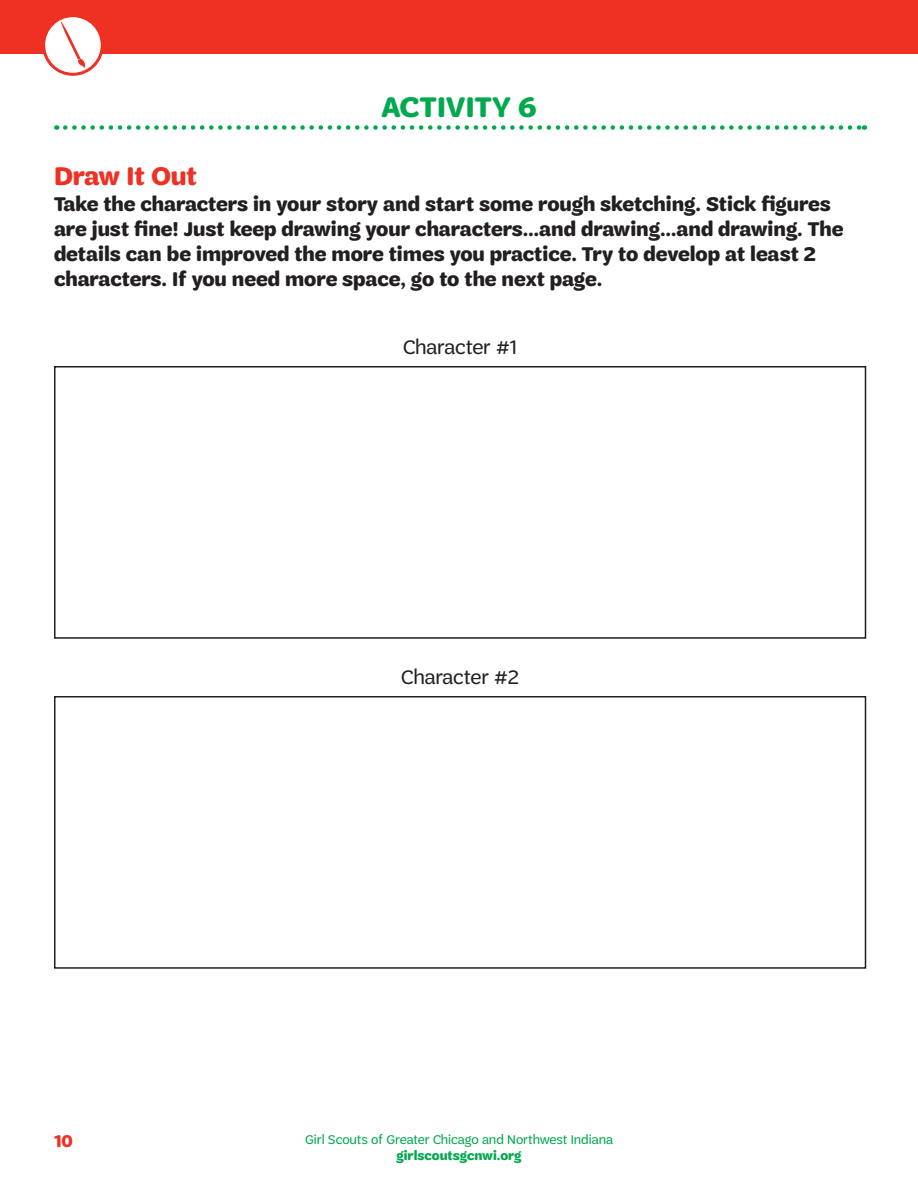
<style>
.page{position:relative;width:918px;height:1188px;background:#fff}
.page>*{position:absolute;margin:0;border:0;box-sizing:border-box;transform-origin:0 0}
.t1{font:700 30px "Trefoil Sans";letter-spacing:.01em;color:#00a94e}
.t2{font:700 27px "Trefoil Sans";color:#ef3124}
.Body{font:700 21px/25.2px "Trefoil Sans";color:#231f20}
.Body-2{font:21px "Trefoil Sans";color:#231f20}
.t3{font:700 18px "Trefoil Sans";color:#ef3124}
.t4{font:13.5px "Trefoil Sans";color:#00a94e}
.t5{font:700 13.5px "Trefoil Sans";color:#00a94e}
</style>
<div class="page">
<div style="left:0;top:0;width:918px;height:54px;background:#ef3124"></div>
<div style="left:44px;top:16px;width:58px;height:58px;background:#fff;border-radius:50%"></div>
<div style="left:42px;top:14px;width:62px;height:62px;border:3px solid #ef3124;border-radius:50%"></div>
<svg style="left:61px;top:22px;width:24px;height:46px"></svg>
<svg style="left:65px;top:125px;width:800px;height:5px"></svg>
<div style="left:54px;top:366px;width:812px;height:273px;border:2px solid #231f20"></div>
<div style="left:54px;top:696px;width:812px;height:273px;border:2px solid #231f20"></div>
<p class="t1" style="left:381px;top:90px;width:157px">ACTIVITY 6</p>
<p class="t2" style="left:54px;top:161px;width:145px">Draw It Out</p>
<p class="Body" style="left:54px;top:191px;width:791px">Take the characters in your story and start some rough sketching. Stick figures are just fine! Just keep drawing your characters…and drawing…and drawing. The details can be improved the more times you practice. Try to develop at least 2 characters. If you need more space, go to the next page.</p>
<p class="Body-2" style="left:403px;top:335px;width:116px">Character #1</p>
<p class="t3" style="left:54px;top:1131px;width:20px">10</p>
<p class="Body-2" style="left:401px;top:665px;width:119px">Character #2</p>
<p class="t4" style="left:305px;top:1132px;width:309px">Girl Scouts of Greater Chicago and Northwest Indiana</p>
<p class="t5" style="left:397px;top:1148px;width:126px">girlscoutsgcnwi.org</p>
</div>
